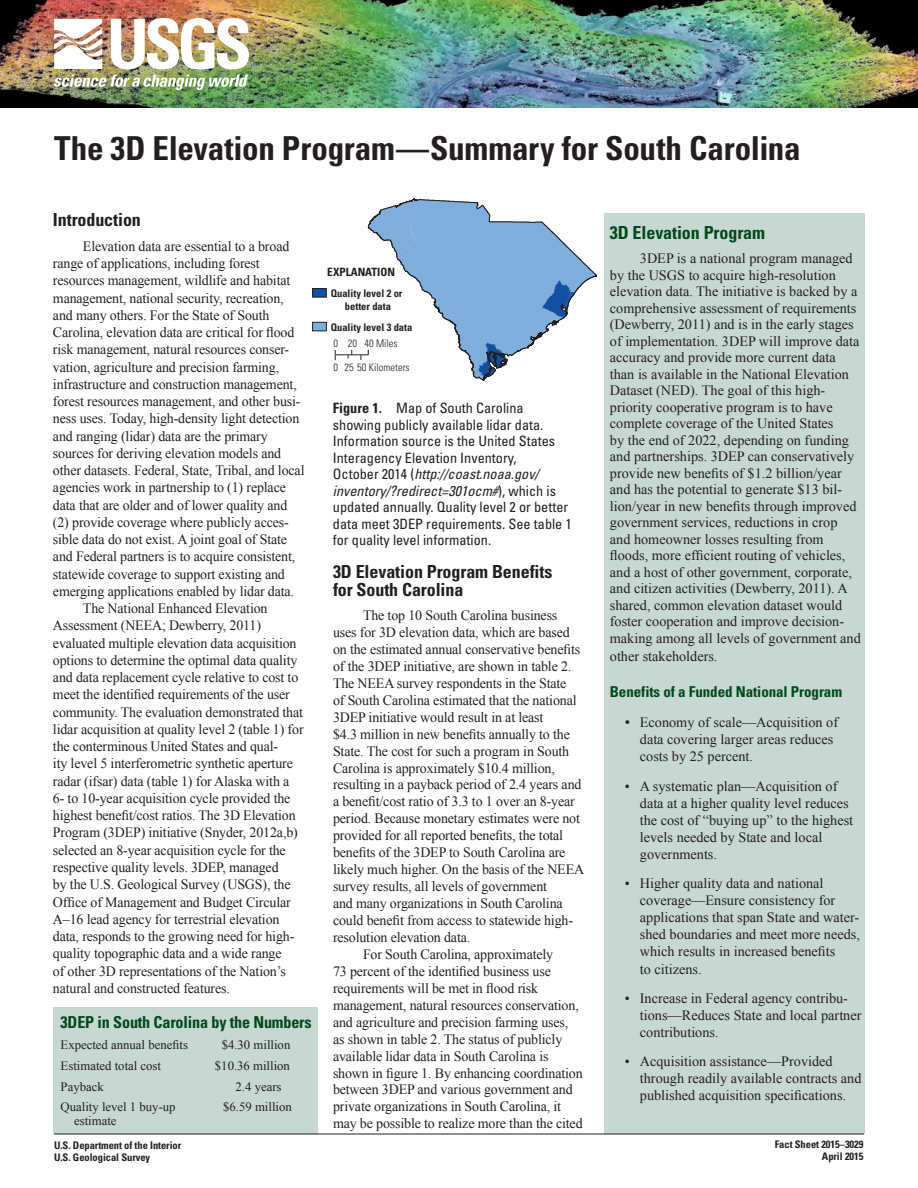
<style>
.page{position:relative;width:918px;height:1188px;background:#fff}
.page>*{position:absolute;margin:0;border:0;box-sizing:border-box;transform-origin:0 0}
.t1{font:700 condensed 33px "Univers";letter-spacing:-.005em;color:#231f20}
.Heading_1{font:700 condensed 18px/18px "Univers";letter-spacing:-.005em;color:#231f20}
.Heading_1-2{font:700 condensed 18px "Univers";letter-spacing:-.005em;color:#004a1a}
.Heading_1-3{font:700 condensed 16.5px "Univers";letter-spacing:-.01em;color:#004a1a}
.Heading_2{font:700 condensed 15px "Univers";letter-spacing:-.005em;color:#004a1a}
.Body_Text{font:14.25px/17.2px "Times New Roman";letter-spacing:-.01em;color:#231f20}
.List_Bullet_2{font:14.25px/17.1px "Times New Roman";color:#231f20}
.FigureCaption{font:condensed 14.25px/16.5px "Univers";color:#231f20}
.TableCellBody{font:12.75px/13.5px "Times New Roman";color:#231f20}
.TableCellDecAlign{font:12.75px "Times New Roman";color:#231f20}
.t2{font:700 condensed 11.4px "Univers";color:#231f20}
.DBID{font:700 condensed 10.5px/12.6px "Univers";letter-spacing:-.005em;color:#231f20;text-align:center}
.t3{font:300 condensed 10.5px "Univers";color:#231f20}
.s1{font-weight:700}
.s2{font-style:italic}
.s3{font-size:15px}
</style>
<div class="page">
<div style="left:53px;top:1007px;width:265px;height:126px;background:#c7d7d2"></div>
<div style="left:604px;top:214px;width:261px;height:920px;background:#c7d7d2"></div>
<hr style="left:54px;top:1134px;width:810px;height:1px;background:#231f20">
<img style="left:0;top:0;width:918px;height:108px">
<img style="left:54px;top:18px;width:195px;height:72px">
<div style="left:313px;top:289px;width:13px;height:8px;background:#1350a3"></div>
<div style="left:312px;top:288px;width:15px;height:10px;border:1px solid #231f20"></div>
<div style="left:313px;top:322px;width:13px;height:9px;background:#80aedc"></div>
<div style="left:312px;top:322px;width:15px;height:9px;border:1px solid #231f20"></div>
<hr style="left:335px;top:355px;width:33px;height:1px;background:#231f20">
<svg style="left:361px;top:198px;width:236px;height:183px"></svg>
<p class="t1" style="left:54px;top:128px;width:748px">The 3D Elevation Program—Summary for South Carolina</p>
<p class="Heading_1" style="left:53px;top:211px;width:90px">Introduction</p>
<p class="Body_Text" style="left:53px;top:237px;width:253px;text-indent:30px">Elevation data are essential to a broad range of applications, including forest resources management, wildlife and habitat management, national security, recreation, and many others. For the State of South Carolina, elevation data are critical for flood risk management, natural resources conser&shy;vation, agriculture and precision farming, infrastructure and construction management, forest resources management, and other busi&shy;ness uses. Today, high-density light detection and ranging (lidar) data are the primary sources for deriving elevation models and other datasets. Federal, State, Tribal, and local agencies work in partnership to (1) replace data that are older and of lower quality and (2) provide coverage where publicly acces&shy;sible data do not exist. A joint goal of State and Federal partners is to acquire consistent, statewide coverage to support existing and emerging applications enabled by lidar data.</p>
<p class="Body_Text" style="left:53px;top:600px;width:252px;text-indent:30px">The National Enhanced Elevation Assessment (NEEA; Dewberry, 2011) evaluated multiple elevation data acquisition options to determine the optimal data quality and data replacement cycle relative to cost to meet the identified requirements of the user community. The evaluation demonstrated that lidar acquisition at quality level 2 (table 1) for the conterminous United States and qual-<br>ity level 5 interferometric synthetic aperture radar (ifsar) data (table 1) for Alaska with a 6- to 10-year acquisition cycle provided the highest benefit/cost ratios. The 3D Elevation Program (3DEP) initiative (Snyder, 2012a,b) selected an 8-year acquisition cycle for the respective quality levels. 3DEP, managed<br>by the U.S. Geological Survey (USGS), the Office of Management and Budget Circular A–16 lead agency for terrestrial elevation data, responds to the growing need for high&shy;quality topographic data and a wide range<br>of other 3D representations of the Nation’s natural and constructed features.</p>
<p class="Heading_1-3" style="left:61px;top:1012px;width:253px">3DEP in South Carolina by the Numbers</p>
<p class="TableCellBody" style="left:61px;top:1038px;width:129px">Expected annual benefits</p>
<p class="TableCellDecAlign" style="left:222px;top:1036px;width:70px">$4.30 million</p>
<p class="TableCellBody" style="left:61px;top:1058px;width:102px">Estimated total cost</p>
<p class="TableCellDecAlign" style="left:215px;top:1057px;width:77px">$10.36 million</p>
<p class="TableCellBody" style="left:61px;top:1079px;width:45px">Payback</p>
<p class="TableCellDecAlign" style="left:236px;top:1078px;width:48px">2.4 years</p>
<p class="TableCellBody" style="left:74px;top:1100px;width:103px;text-indent:-14px">Quality level 1 buy-up estimate</p>
<p class="TableCellDecAlign" style="left:223px;top:1099px;width:70px">$6.59 million</p>
<p class="DBID" style="left:54px;top:1139px;width:129px">U.S. Department of the Interior</p>
<p class="DBID" style="left:54px;top:1151px;width:98px">U.S. Geological Survey</p>
<p class="t2" style="left:327px;top:265px;width:69px">EXPLANATION</p>
<p class="DBID" style="left:331px;top:287px;width:73px">Quality level 2 or better data</p>
<p class="DBID" style="left:331px;top:321px;width:83px">Quality level 3 data</p>
<p class="t3" style="left:333px;top:361px;width:6px">0</p>
<p class="t3" style="left:344px;top:361px;width:67px">25 50 Kilometers</p>
<p class="t3" style="left:333px;top:337px;width:66px">0 20 40 Miles</p>
<p class="FigureCaption" style="left:333px;top:400px;width:241px"><span class="s1">Figure 1.</span> Map of South Carolina showing publicly available lidar data.<br>Information source is the United States Interagency Elevation Inventory,<br>October 2014 (<span class="s2">http://coast.noaa.gov/ inventory/?redirect=301ocm#</span>), which is updated annually. Quality level 2 or better data meet 3DEP requirements. See table 1 for quality level information.</p>
<p class="Heading_1" style="left:333px;top:562px;width:221px">3D Elevation Program Benefits for South Carolina</p>
<p class="Body_Text" style="left:333px;top:607px;width:253px;text-indent:30px">The top 10 South Carolina business uses for 3D elevation data, which are based on the estimated annual conservative benefits of the 3DEP initiative, are shown in table 2.<br>The NEEA survey respondents in the State<br>of South Carolina estimated that the national 3DEP initiative would result in at least<br>$4.3 million in new benefits annually to the State. The cost for such a program in South Carolina is approximately $10.4 million, resulting in a payback period of 2.4 years and a benefit/cost ratio of 3.3 to 1 over an 8-year period. Because monetary estimates were not provided for all reported benefits, the total benefits of the 3DEP to South Carolina are likely much higher. On the basis of the NEEA survey results, all levels of government<br>and many organizations in South Carolina could benefit from access to statewide high&shy;resolution elevation data.</p>
<p class="Body_Text" style="left:333px;top:945px;width:251px;text-indent:30px">For South Carolina, approximately<br>73 percent of the identified business use requirements will be met in flood risk management, natural resources conservation, and agriculture and precision farming uses, as shown in table 2. The status of publicly available lidar data in South Carolina is shown in figure 1. By enhancing coordination between 3DEP and various government and private organizations in South Carolina, it may be possible to realize more than the cited</p>
<p class="Heading_1-2" style="left:610px;top:222px;width:157px">3D Elevation Program</p>
<p class="Body_Text" style="left:610px;top:250px;width:252px;line-height:16.5px;text-indent:30px">3DEP is a national program managed by the USGS to acquire high-resolution elevation data. The initiative is backed by a comprehensive assessment of requirements (Dewberry, 2011) and is in the early stages of implementation. 3DEP will improve data accuracy and provide more current data than is available in the National Elevation Dataset (NED). The goal of this high&shy;priority cooperative program is to have complete coverage of the United States<br>by the end of 2022, depending on funding and partnerships. 3DEP can conservatively provide new benefits of $1.2 billion/year and has the potential to generate $13 bil&shy;lion/year in new benefits through improved government services, reductions in crop and homeowner losses resulting from floods, more efficient routing of vehicles, and a host of other government, corporate, and citizen activities (Dewberry, 2011). A shared, common elevation dataset would foster cooperation and improve decision&shy;making among all levels of government and</p>
<p class="Body_Text" style="left:610px;top:647px;width:109px">other stakeholders.</p>
<p class="Heading_2" style="left:610px;top:682px;width:234px">Benefits of a Funded National Program</p>
<p class="List_Bullet_2" style="left:640px;top:714px;width:200px;text-indent:-15px"><span class="s3">•</span> Economy of scale—Acquisition of data covering larger areas reduces costs by 25 percent.</p>
<p class="List_Bullet_2" style="left:640px;top:777px;width:215px;text-indent:-15px">• A systematic plan—Acquisition of data at a higher quality level reduces the cost of “buying up” to the highest levels needed by State and local governments.</p>
<p class="List_Bullet_2" style="left:640px;top:875px;width:222px;text-indent:-15px">• Higher quality data and national coverage—Ensure consistency for applications that span State and water&shy;shed boundaries and meet more needs, which results in increased benefits<br>to citizens.</p>
<p class="List_Bullet_2" style="left:640px;top:989px;width:223px;text-indent:-15px">• Increase in Federal agency contribu&shy;tions—Reduces State and local partner contributions.</p>
<p class="List_Bullet_2" style="left:640px;top:1052px;width:223px;text-indent:-15px">• Acquisition assistance—Provided through readily available contracts and published acquisition specifications.</p>
<p class="DBID" style="left:775px;top:1138px;width:90px">Fact Sheet 2015–3029</p>
<p class="DBID" style="left:822px;top:1150px;width:43px">April 2015</p>
</div>
